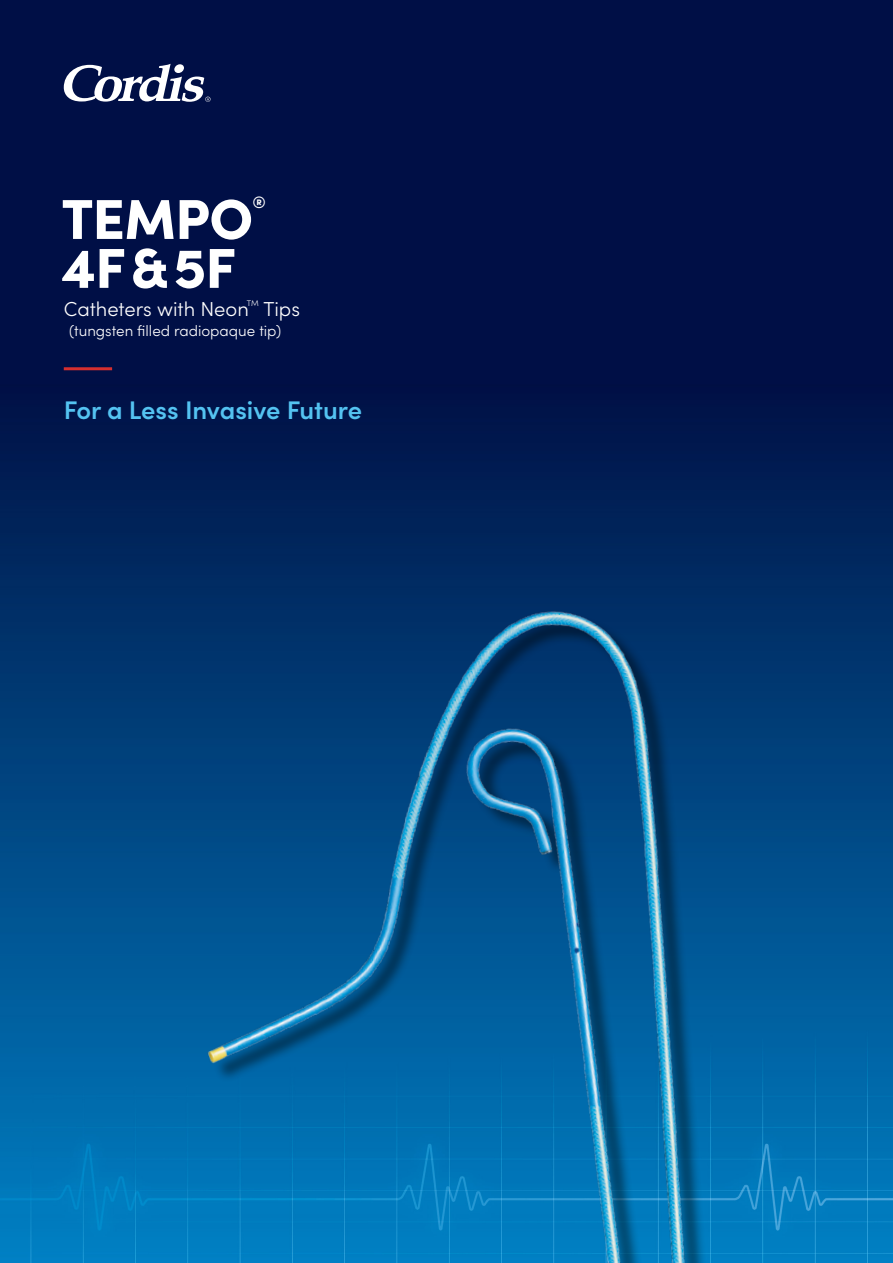
<style>
.page{position:relative;width:893px;height:1263px;background:#fff}
.page>*{position:absolute;margin:0;border:0;box-sizing:border-box;transform-origin:0 0}
.t1{font:900 56.4px "Sofia Pro";letter-spacing:-.015em;color:#fff}
.t2{font:600 25.5px "Sofia Pro";color:#54c3f1}
.t3{font:300 20.25px "Sofia Pro";color:#fff}
.t4{font:900 16.65px "Sofia Pro";color:#fff}
.t5{font:300 15.15px "Sofia Pro";color:#fff}
.t6{font:300 8.1px "Sofia Pro";color:#fff}
</style>
<div class="page">
<img style="left:0;top:0;width:893px;height:1263px">
<img style="left:110px;top:539px;width:658px;height:724px">
<svg style="left:64px;top:64px;width:147px;height:38px"></svg>
<hr style="left:64px;top:367px;width:48px;height:3px;background:#d62f2f">
<h1 class="t1" style="left:62px;top:175px;width:193px">TEMPO</h1>
<p class="t4" style="left:252px;top:189px;width:15px">®</p>
<h1 class="t1" style="left:62px;top:224px;width:176px">4F&amp;5F</h1>
<h3 class="t3" style="left:64px;top:294px;width:187px">Catheters with Neon</h3>
<p class="t6" style="left:247px;top:298px;width:13px">TM</p>
<h3 class="t3" style="left:263px;top:294px;width:38px">Tips</h3>
<p class="t5" style="left:69px;top:319px;width:214px">(tungsten filled radiopaque tip)</p>
<h2 class="t2" style="left:64px;top:391px;width:300px">For a Less Invasive Future</h2>
</div>
